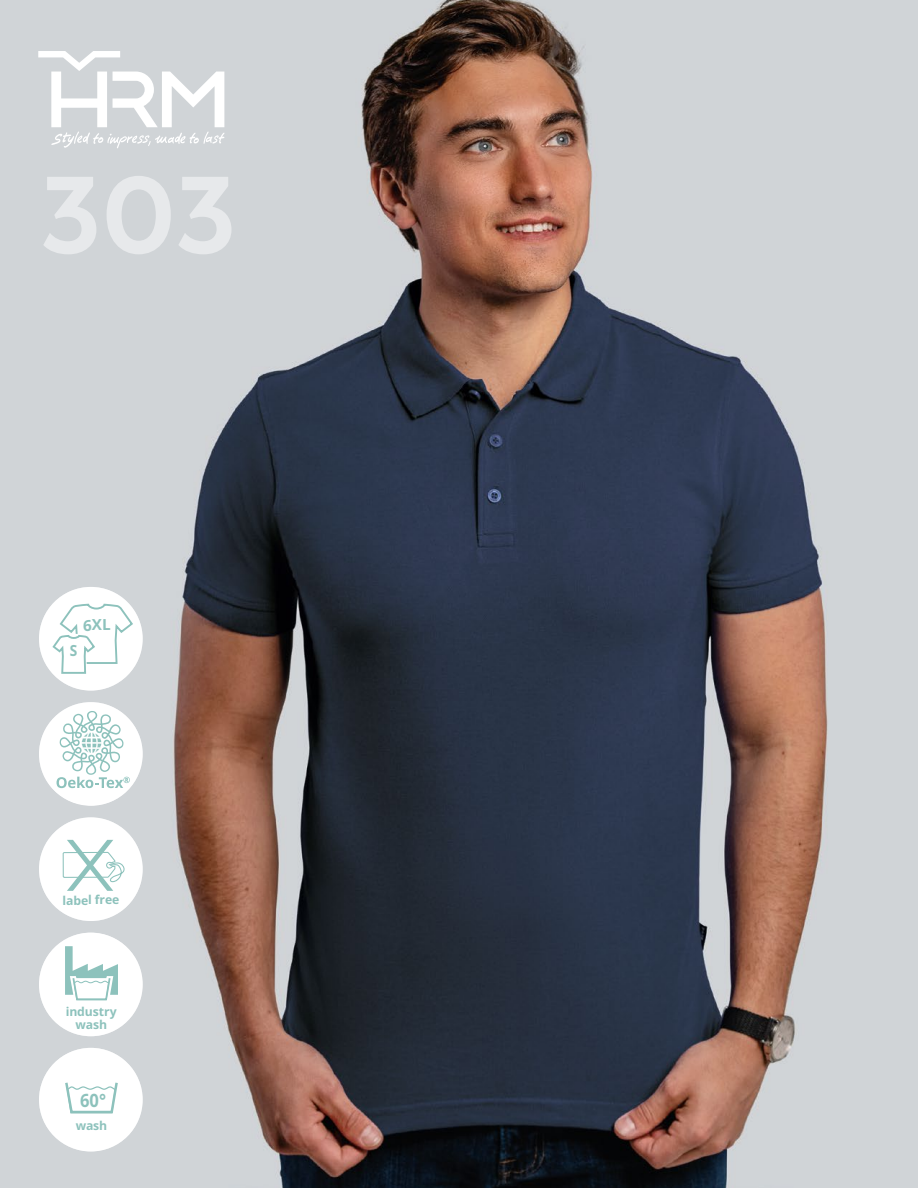
<style>
.page{position:relative;width:918px;height:1188px;background:#fff}
.page>*{position:absolute;margin:0;border:0;box-sizing:border-box;transform-origin:0 0}
.t1{font:700 108.9px "Facundo";color:#e7e9eb}
.t2{font:700 18.3px "Open Sans";color:#8dc2bc;scale:.9 1}
.t3{font:700 15.3px "Open Sans";letter-spacing:-.005em;color:#8dc2bc}
.t4{font:700 15.3px "Open Sans";letter-spacing:-.005em;color:#8dc2bc;scale:.9 1}
.t5{font:700 13.8px "Open Sans";color:#8dc2bc;scale:.9 1}
.t6{font:700 12.3px/13px "Open Sans";letter-spacing:-.015em;color:#8dc2bc;text-align:center}
</style>
<div class="page">
<img style="left:0;top:0;width:918px;height:1188px">
<svg style="left:39px;top:702px;width:104px;height:104px"></svg>
<svg style="left:39px;top:817px;width:104px;height:104px"></svg>
<svg style="left:39px;top:933px;width:104px;height:103px"></svg>
<svg style="left:39px;top:1048px;width:104px;height:103px"></svg>
<svg style="left:39px;top:587px;width:104px;height:104px"></svg>
<svg style="left:38px;top:51px;width:187px;height:98px"></svg>
<h1 class="t1" style="left:41px;top:148px;width:197px">303</h1>
<p class="t3" style="left:83px;top:614px;width:29px">6XL</p>
<p class="t4" style="left:70px;top:640px;width:10px">S</p>
<p class="t6" style="left:55px;top:887px;width:62px">anti static</p>
<p class="t6" style="left:63px;top:893px;width:58px">label free</p>
<p class="t6" style="left:60px;top:895px;width:67px">breathable</p>
<p class="t5" style="left:67px;top:996px;width:18px">XS</p>
<p class="t6" style="left:66px;top:1005px;width:52px">industry wash</p>
<p class="t3" style="left:81px;top:1078px;width:29px">3XL</p>
<h2 class="t2" style="left:80px;top:1088px;width:30px">60°</h2>
<p class="t6" style="left:76px;top:1119px;width:33px">wash</p>
</div>
